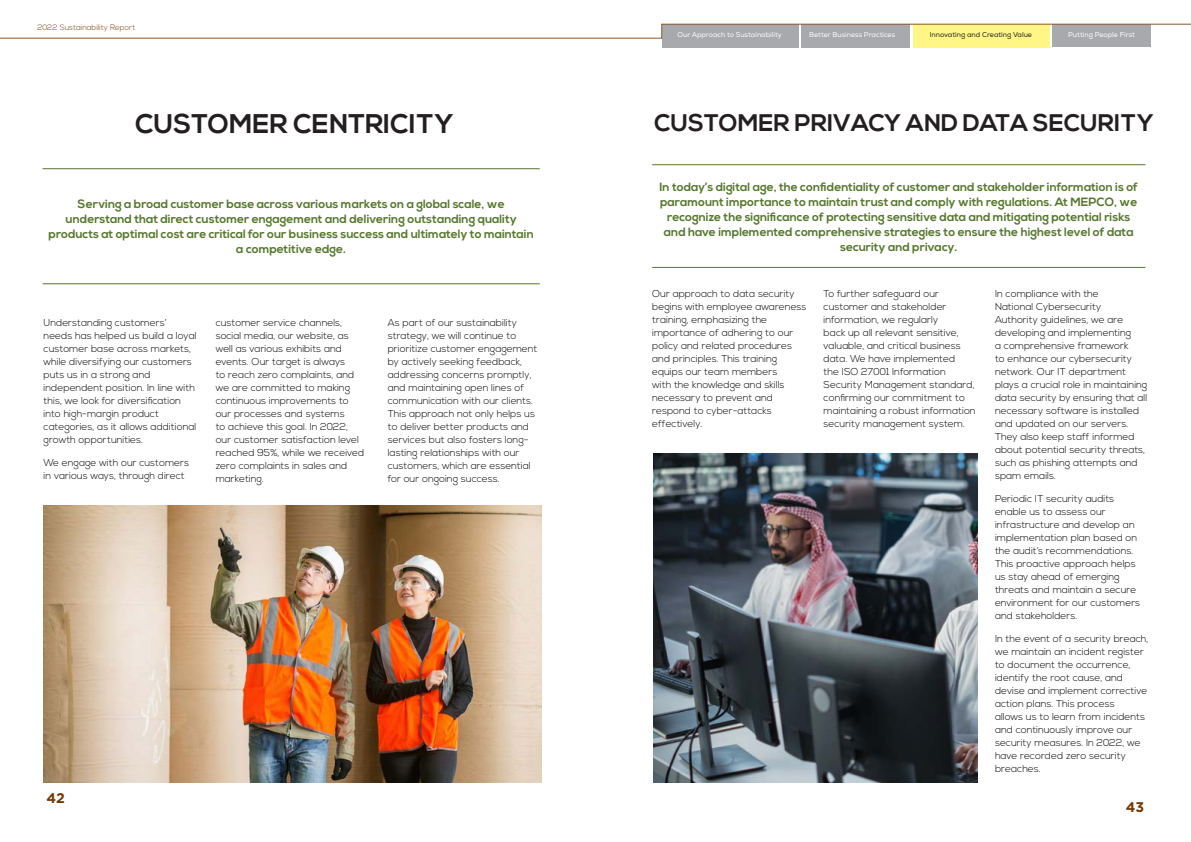
<style>
.page{position:relative;width:1191px;height:842px;background:#fff}
.page>*{position:absolute;margin:0;border:0;box-sizing:border-box;transform-origin:0 0}
.t1{font:700 27px "Nexa";color:#231f20}
.t2{font:700 24px "Nexa";color:#231f20}
.t3{font:700 14px "Gotham";color:#733903}
.t4{font:700 12px/15px "Nexa";color:#56762c;text-align:center}
.t5{font:300 10px/13px "Nexa";color:#000}
.t6{font:300 7.8px "Nexa";color:#733903}
.t7{font:7px "Nexa";color:#fff}
.t8{font:7px "Nexa";color:#231f20}
</style>
<div class="page">
<div style="left:662px;top:24px;width:136px;height:24px;background:#a7a9ac"></div>
<div style="left:801px;top:24px;width:109px;height:23px;background:#a7a9ac"></div>
<div style="left:913px;top:24px;width:136px;height:23px;background:#fff685"></div>
<div style="left:1052px;top:24px;width:99px;height:23px;background:#a7a9ac"></div>
<svg style="left:0;top:24px;width:1191px;height:15px"></svg>
<hr style="left:43px;top:168px;width:497px;height:1px;background:#56762c">
<hr style="left:43px;top:283px;width:497px;height:1px;background:#56762c">
<img style="left:44px;top:505px;width:498px;height:277px">
<hr style="left:652px;top:164px;width:493px;height:1px;background:#56762c">
<hr style="left:652px;top:267px;width:493px;height:1px;background:#56762c">
<img style="left:653px;top:454px;width:324px;height:328px">
<p class="t6" style="left:37px;top:23px;width:100px">2022 Sustainability Report</p>
<h1 class="t1" style="left:135px;top:108px;width:320px">CUSTOMER CENTRICITY</h1>
<p class="t4" style="left:49px;top:197px;width:487px">Serving a broad customer base across various markets on a global scale, we understand that direct customer engagement and delivering outstanding quality products at optimal cost are critical for our business success and ultimately to maintain a competitive edge.</p>
<p class="t5" style="left:44px;top:316px;width:154px">Understanding customers’ needs has helped us build a loyal customer base across markets, while diversifying our customers puts us in a strong and independent position. In line with this, we look for diversification into high-margin product categories, as it allows additional growth opportunities.</p>
<p class="t5" style="left:44px;top:456px;width:147px">We engage with our customers in various ways, through direct</p>
<p class="t5" style="left:216px;top:316px;width:150px">customer service channels, social media, our website, as well as various exhibits and events. Our target is always<br>to reach zero complaints, and we are committed to making continuous improvements to our processes and systems<br>to achieve this goal. In 2022, our customer satisfaction level reached 95%, while we received zero complaints in sales and marketing.</p>
<p class="t5" style="left:388px;top:316px;width:151px">As part of our sustainability strategy, we will continue to prioritize customer engagement by actively seeking feedback, addressing concerns promptly, and maintaining open lines of communication with our clients.<br>This approach not only helps us to deliver better products and services but also fosters long&shy;lasting relationships with our customers, which are essential for our ongoing success.</p>
<h3 class="t3" style="left:46px;top:790px;width:20px">42</h3>
<p class="t7" style="left:677px;top:31px;width:106px">Our Approach to Sustainability</p>
<p class="t7" style="left:809px;top:31px;width:87px">Better Business Practices</p>
<p class="t8" style="left:929px;top:31px;width:104px">Innovating and Creating Value</p>
<p class="t7" style="left:1068px;top:31px;width:68px">Putting People First</p>
<h2 class="t2" style="left:654px;top:109px;width:501px">CUSTOMER PRIVACY AND DATA SECURITY</h2>
<p class="t4" style="left:659px;top:179px;width:480px">In today’s digital age, the confidentiality of customer and stakeholder information is of paramount importance to maintain trust and comply with regulations. At MEPCO, we recognize the significance of protecting sensitive data and mitigating potential risks and have implemented comprehensive strategies to ensure the highest level of data security and privacy.</p>
<p class="t5" style="left:652px;top:288px;width:156px">Our approach to data security begins with employee awareness training, emphasizing the importance of adhering to our policy and related procedures and principles. This training equips our team members<br>with the knowledge and skills necessary to prevent and respond to cyber-attacks effectively.</p>
<p class="t5" style="left:823px;top:288px;width:153px">To further safeguard our customer and stakeholder information, we regularly<br>back up all relevant sensitive, valuable, and critical business data. We have implemented<br>the ISO 27001 Information<br>Security Management standard, confirming our commitment to maintaining a robust information security management system.</p>
<p class="t5" style="left:995px;top:288px;width:154px">In compliance with the<br>National Cybersecurity<br>Authority guidelines, we are developing and implementing<br>a comprehensive framework<br>to enhance our cybersecurity network. Our IT department plays a crucial role in maintaining data security by ensuring that all necessary software is installed and updated on our servers.<br>They also keep staff informed about potential security threats, such as phishing attempts and spam emails.</p>
<p class="t5" style="left:995px;top:493px;width:147px">Periodic IT security audits enable us to assess our infrastructure and develop an implementation plan based on the audit’s recommendations.<br>This proactive approach helps us stay ahead of emerging threats and maintain a secure environment for our customers and stakeholders.</p>
<p class="t5" style="left:995px;top:633px;width:155px">In the event of a security breach, we maintain an incident register to document the occurrence, identify the root cause, and devise and implement corrective action plans. This process<br>allows us to learn from incidents and continuously improve our security measures. In 2022, we have recorded zero security breaches.</p>
<h3 class="t3" style="left:1126px;top:799px;width:20px">43</h3>
</div>
